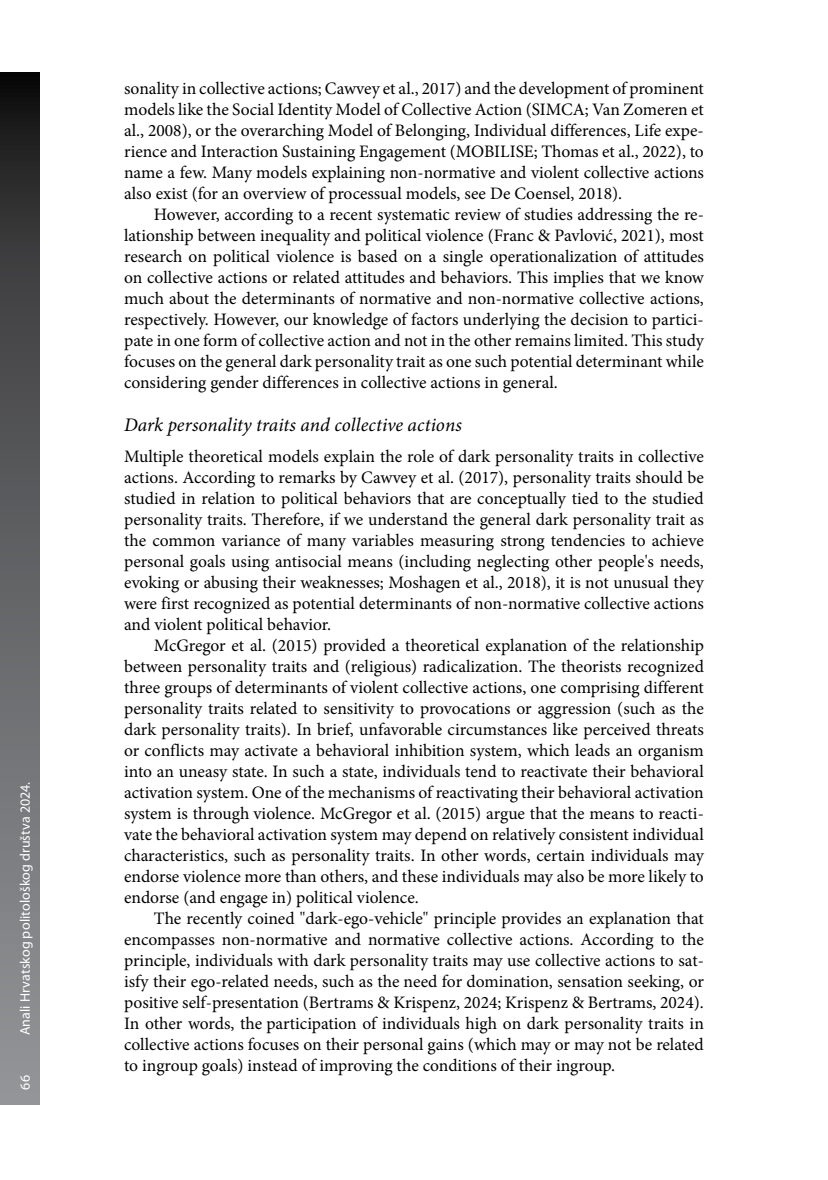
<style>
.page{position:relative;width:828px;height:1180px;background:#fff}
.page>*{position:absolute;margin:0;border:0;box-sizing:border-box;transform-origin:0 0}
.t1{font:italic 19.25px "Minion Pro";color:#000}
.t2{font:17.5px/21px "Minion Pro";color:#000;text-align:justify}
.t3{font:14px "Myriad Pro";letter-spacing:.005em;color:#fff}
</style>
<div class="page">
<svg style="left:0;top:73px;width:40px;height:1032px;background:#5e5f61"></svg>
<p class="t3" style="left:16px;top:1035px;width:255px;rotate:-90deg">Anali Hrvatskog politološkog društva 2024.</p>
<p class="t3" style="left:16px;top:1090px;width:16px;rotate:-90deg">66</p>
<p class="t2" style="left:124px;top:78px;width:581px">sonality in collective actions; Cawvey et al., 2017) and the development of prominent models like the Social Identity Model of Collective Action (SIMCA; Van Zomeren et al., 2008), or the overarching Model of Belonging, Individual differences, Life expe&shy;rience and Interaction Sustaining Engagement (MOBILISE; Thomas et al., 2022), to name a few. Many models explaining non-normative and violent collective actions also exist (for an overview of processual models, see De Coensel, 2018).</p>
<p class="t2" style="left:124px;top:204px;width:581px;text-indent:30px">However, according to a recent systematic review of studies addressing the re&shy;lationship between inequality and political violence (Franc &amp; Pavlović, 2021), most research on political violence is based on a single operationalization of attitudes on collective actions or related attitudes and behaviors. This implies that we know much about the determinants of normative and non-normative collective actions, respectively. However, our knowledge of factors underlying the decision to partici&shy;pate in one form of collective action and not in the other remains limited. This study focuses on the general dark personality trait as one such potential determinant while considering gender differences in collective actions in general.</p>
<p class="t1" style="left:124px;top:412px;width:339px">Dark personality traits and collective actions</p>
<p class="t2" style="left:124px;top:446px;width:581px">Multiple theoretical models explain the role of dark personality traits in collective actions. According to remarks by Cawvey et al. (2017), personality traits should be studied in relation to political behaviors that are conceptually tied to the studied personality traits. Therefore, if we understand the general dark personality trait as the common variance of many variables measuring strong tendencies to achieve personal goals using antisocial means (including neglecting other people's needs, evoking or abusing their weaknesses; Moshagen et al., 2018), it is not unusual they were first recognized as potential determinants of non-normative collective actions and violent political behavior.</p>
<p class="t2" style="left:124px;top:635px;width:581px;text-indent:30px">McGregor et al. (2015) provided a theoretical explanation of the relationship between personality traits and (religious) radicalization. The theorists recognized three groups of determinants of violent collective actions, one comprising different personality traits related to sensitivity to provocations or aggression (such as the dark personality traits). In brief, unfavorable circumstances like perceived threats or conflicts may activate a behavioral inhibition system, which leads an organism into an uneasy state. In such a state, individuals tend to reactivate their behavioral activation system. One of the mechanisms of reactivating their behavioral activation system is through violence. McGregor et al. (2015) argue that the means to reacti&shy;vate the behavioral activation system may depend on relatively consistent individual characteristics, such as personality traits. In other words, certain individuals may endorse violence more than others, and these individuals may also be more likely to endorse (and engage in) political violence.</p>
<p class="t2" style="left:124px;top:908px;width:581px;text-indent:30px">The recently coined "dark-ego-vehicle" principle provides an explanation that encompasses non-normative and normative collective actions. According to the principle, individuals with dark personality traits may use collective actions to sat&shy;isfy their ego-related needs, such as the need for domination, sensation seeking, or positive self-presentation (Bertrams &amp; Krispenz, 2024; Krispenz &amp; Bertrams, 2024).<br>In other words, the participation of individuals high on dark personality traits in collective actions focuses on their personal gains (which may or may not be related to ingroup goals) instead of improving the conditions of their ingroup.</p>
</div>
